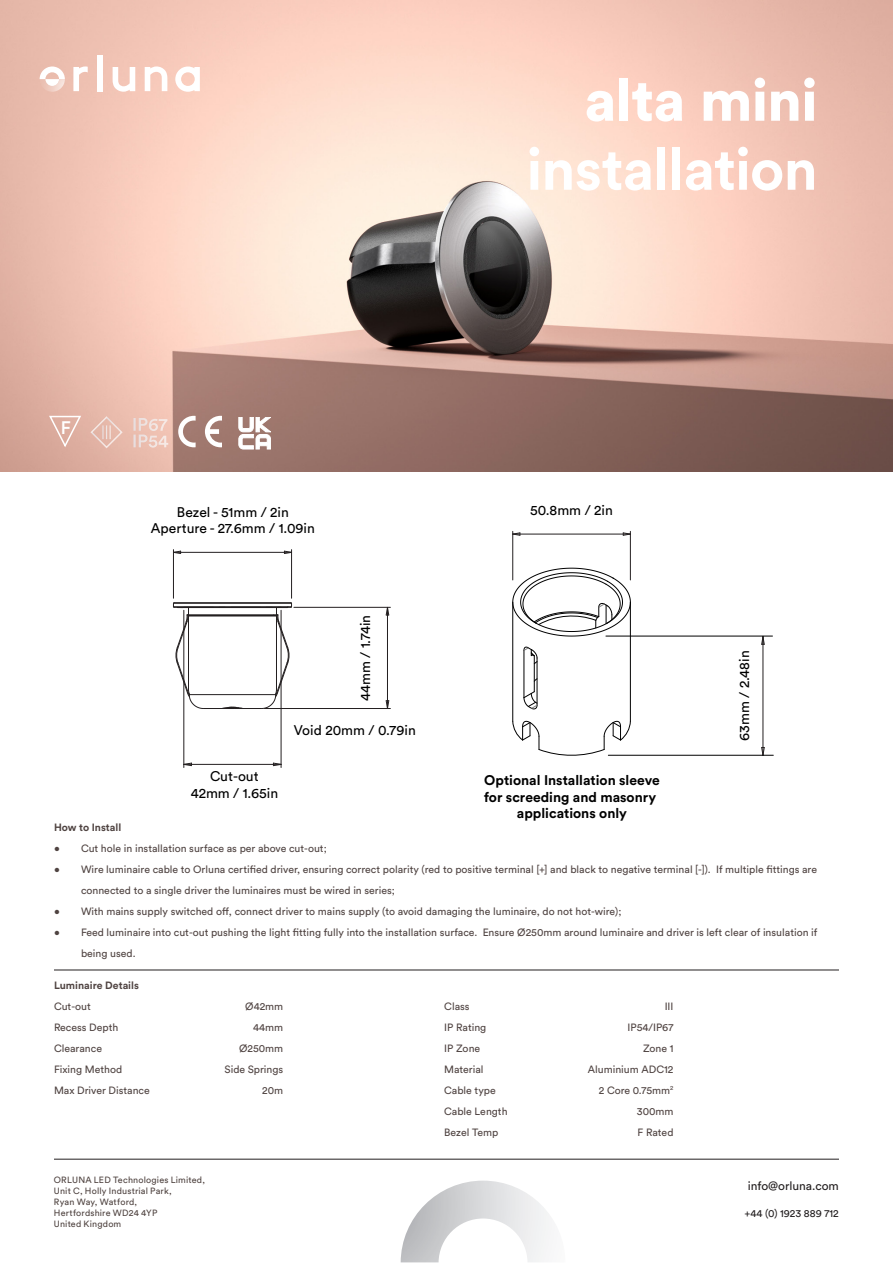
<style>
.page{position:relative;width:893px;height:1263px;background:#fff}
.page>*{position:absolute;margin:0;border:0;box-sizing:border-box;transform-origin:0 0}
.t1{font:700 58.5px "Circular Std";letter-spacing:-.015em;color:#fff}
.t2{font:900 58.5px "Circular Std";letter-spacing:-.015em;color:#fff}
.t3{font:500 18px "Circular Std";color:#fff}
.t4{font:18px "Agency FB";color:#fff}
.t5{font:13.95px/16.6px "Circular Std";color:#000;text-align:center}
.t6{font:700 13.95px/16.6px "Circular Std";color:#000;text-align:center}
.t7{font:12px "Circular Std";color:#231f20}
.t8{font:10.5px/21px "Circular Std";color:#4f4341}
.t9{font:700 10.5px "Circular Std";color:#4f4341}
.t10{font:10.5px "Circular Std";color:#231f20}
.t11{font:9px "Circular Std";letter-spacing:.02em;color:#4f4340}
</style>
<div class="page">
<img style="left:0;top:0;width:893px;height:471px">
<hr style="left:54px;top:1159px;width:785px;height:1px;background:#231f20">
<svg style="left:89px;top:415px;width:35px;height:34px"></svg>
<svg style="left:205px;top:416px;width:17px;height:31px"></svg>
<svg style="left:178px;top:416px;width:18px;height:31px"></svg>
<svg style="left:48px;top:415px;width:34px;height:33px"></svg>
<img style="left:401px;top:1180px;width:148px;height:82px">
<svg style="left:175px;top:66px;width:25px;height:26px"></svg>
<div style="left:97px;top:55px;width:5px;height:36px;background:#fff"></div>
<svg style="left:40px;top:66px;width:25px;height:26px"></svg>
<svg style="left:113px;top:67px;width:22px;height:25px"></svg>
<svg style="left:145px;top:66px;width:22px;height:25px"></svg>
<svg style="left:73px;top:66px;width:15px;height:25px"></svg>
<hr style="left:54px;top:970px;width:785px;height:1px;background:#231f20">
<svg style="left:273px;top:762px;width:8px;height:4px"></svg>
<svg style="left:183px;top:762px;width:9px;height:4px"></svg>
<hr style="left:173px;top:550px;width:1px;height:48px;background:#231f20">
<hr style="left:291px;top:550px;width:1px;height:48px;background:#231f20">
<hr style="left:184px;top:764px;width:97px;height:1px;background:#231f20">
<svg style="left:385px;top:700px;width:4px;height:8px"></svg>
<svg style="left:386px;top:608px;width:3px;height:8px"></svg>
<hr style="left:387px;top:607px;width:1px;height:101px;background:#231f20">
<svg style="left:174px;top:550px;width:7px;height:4px"></svg>
<svg style="left:284px;top:550px;width:8px;height:4px"></svg>
<hr style="left:173px;top:552px;width:119px;height:1px;background:#231f20">
<svg style="left:173px;top:602px;width:119px;height:107px"></svg>
<hr style="left:184px;top:610px;width:1px;height:157px;background:#231f20">
<hr style="left:281px;top:610px;width:1px;height:157px;background:#231f20">
<hr style="left:294px;top:607px;width:96px;height:1px;background:#231f20">
<hr style="left:264px;top:708px;width:126px;height:1px;background:#231f20">
<hr style="left:630px;top:602px;width:1px;height:119px;background:#000">
<hr style="left:512px;top:602px;width:1px;height:119px;background:#000">
<hr style="left:524px;top:650px;width:1px;height:48px;background:#000">
<hr style="left:537px;top:658px;width:1px;height:47px;background:#000">
<hr style="left:534px;top:656px;width:1px;height:36px;background:#000">
<svg style="left:533px;top:678px;width:5px;height:4px"></svg>
<svg style="left:512px;top:721px;width:119px;height:35px"></svg>
<svg style="left:523px;top:646px;width:15px;height:19px"></svg>
<svg style="left:523px;top:691px;width:15px;height:19px"></svg>
<svg style="left:512px;top:568px;width:119px;height:69px"></svg>
<hr style="left:512px;top:531px;width:1px;height:49px;background:#231f20">
<hr style="left:630px;top:531px;width:1px;height:49px;background:#231f20">
<svg style="left:512px;top:532px;width:9px;height:4px"></svg>
<svg style="left:623px;top:532px;width:8px;height:4px"></svg>
<hr style="left:513px;top:534px;width:117px;height:1px;background:#231f20">
<svg style="left:761px;top:747px;width:4px;height:8px"></svg>
<svg style="left:761px;top:637px;width:4px;height:8px"></svg>
<hr style="left:763px;top:636px;width:1px;height:119px;background:#231f20">
<hr style="left:606px;top:636px;width:166px;height:1px;background:#000">
<hr style="left:608px;top:755px;width:165px;height:1px;background:#000">
<svg style="left:239px;top:417px;width:32px;height:32px"></svg>
<p class="t2" style="left:584px;top:61px;width:235px">alta mini</p>
<p class="t1" style="left:526px;top:131px;width:293px">installation</p>
<p class="t3" style="left:61px;top:417px;width:12px">F</p>
<p class="t4" style="left:101px;top:421px;width:12px">III</p>
<p class="t3" style="left:132px;top:413px;width:37px">IP67</p>
<p class="t3" style="left:132px;top:430px;width:38px">IP54</p>
<p class="t5" style="left:151px;top:503px;width:165px">Bezel - 51mm / 2in<br>Aperture - 27.6mm / 1.09in</p>
<p class="t5" style="left:191px;top:767px;width:89px">Cut-out<br>42mm / 1.65in</p>
<p class="t5" style="left:357px;top:701px;width:88px;rotate:-90deg">44mm / 1.74in</p>
<p class="t5" style="left:294px;top:722px;width:123px">Void 20mm / 0.79in</p>
<p class="t5" style="left:530px;top:502px;width:84px">50.8mm / 2in</p>
<p class="t6" style="left:484px;top:771px;width:177px">Optional Installation sleeve for screeding and masonry applications only</p>
<p class="t5" style="left:736px;top:741px;width:92px;rotate:-90deg">63mm / 2.48in</p>
<p class="t9" style="left:54px;top:820px;width:69px">How to Install</p>
<p class="t8" style="left:54px;top:837px;width:274px">• Cut hole in installation surface as per above cut-out;</p>
<p class="t8" style="left:81px;top:858px;width:738px;text-indent:-27px">• Wire luminaire cable to Orluna certified driver, ensuring correct polarity (red to positive terminal [+] and black to negative terminal [-]). If multiple fittings are connected to a single driver the luminaires must be wired in series;</p>
<p class="t8" style="left:54px;top:900px;width:569px">• With mains supply switched off, connect driver to mains supply (to avoid damaging the luminaire, do not hot-wire);</p>
<p class="t8" style="left:81px;top:921px;width:738px;text-indent:-27px">• Feed luminaire into cut-out pushing the light fitting fully into the installation surface. Ensure Ø250mm around luminaire and driver is left clear of insulation if being used.</p>
<p class="t9" style="left:54px;top:978px;width:86px">Luminaire Details</p>
<p class="t8" style="left:54px;top:995px;width:38px">Cut-out</p>
<p class="t8" style="left:54px;top:1016px;width:66px">Recess Depth</p>
<p class="t8" style="left:54px;top:1037px;width:50px">Clearance</p>
<p class="t8" style="left:54px;top:1058px;width:70px">Fixing Method</p>
<p class="t8" style="left:54px;top:1079px;width:97px">Max Driver Distance</p>
<p class="t8" style="left:245px;top:995px;width:39px">Ø42mm</p>
<p class="t8" style="left:253px;top:1016px;width:32px">44mm</p>
<p class="t8" style="left:239px;top:1037px;width:46px">Ø250mm</p>
<p class="t8" style="left:225px;top:1058px;width:60px">Side Springs</p>
<p class="t8" style="left:262px;top:1079px;width:23px">20m</p>
<p class="t11" style="left:54px;top:1175px;width:153px">ORLUNA LED Technologies Limited,</p>
<p class="t11" style="left:54px;top:1185px;width:119px">Unit C, Holly Industrial Park,</p>
<p class="t11" style="left:54px;top:1196px;width:85px">Ryan Way, Watford,</p>
<p class="t11" style="left:54px;top:1207px;width:105px">Hertfordshire WD24 4YP</p>
<p class="t11" style="left:54px;top:1218px;width:69px">United Kingdom</p>
<p class="t8" style="left:444px;top:995px;width:27px">Class</p>
<p class="t8" style="left:444px;top:1016px;width:44px">IP Rating</p>
<p class="t8" style="left:444px;top:1037px;width:38px">IP Zone</p>
<p class="t8" style="left:444px;top:1058px;width:41px">Material</p>
<p class="t8" style="left:444px;top:1079px;width:53px">Cable type</p>
<p class="t8" style="left:444px;top:1100px;width:65px">Cable Length</p>
<p class="t8" style="left:444px;top:1121px;width:56px">Bezel Temp</p>
<p class="t8" style="left:665px;top:995px;width:10px">III</p>
<p class="t8" style="left:627px;top:1016px;width:47px">IP54/IP67</p>
<p class="t8" style="left:643px;top:1037px;width:32px">Zone 1</p>
<p class="t8" style="left:588px;top:1058px;width:87px">Aluminium ADC12</p>
<p class="t8" style="left:599px;top:1079px;width:76px">2 Core 0.75mm<sup>2</sup></p>
<p class="t8" style="left:637px;top:1100px;width:38px">300mm</p>
<p class="t8" style="left:638px;top:1121px;width:37px">F Rated</p>
<p class="t7" style="left:748px;top:1179px;width:93px">info@orluna.com</p>
<p class="t10" style="left:744px;top:1207px;width:96px">+44 (0) 1923 889 712</p>
</div>
